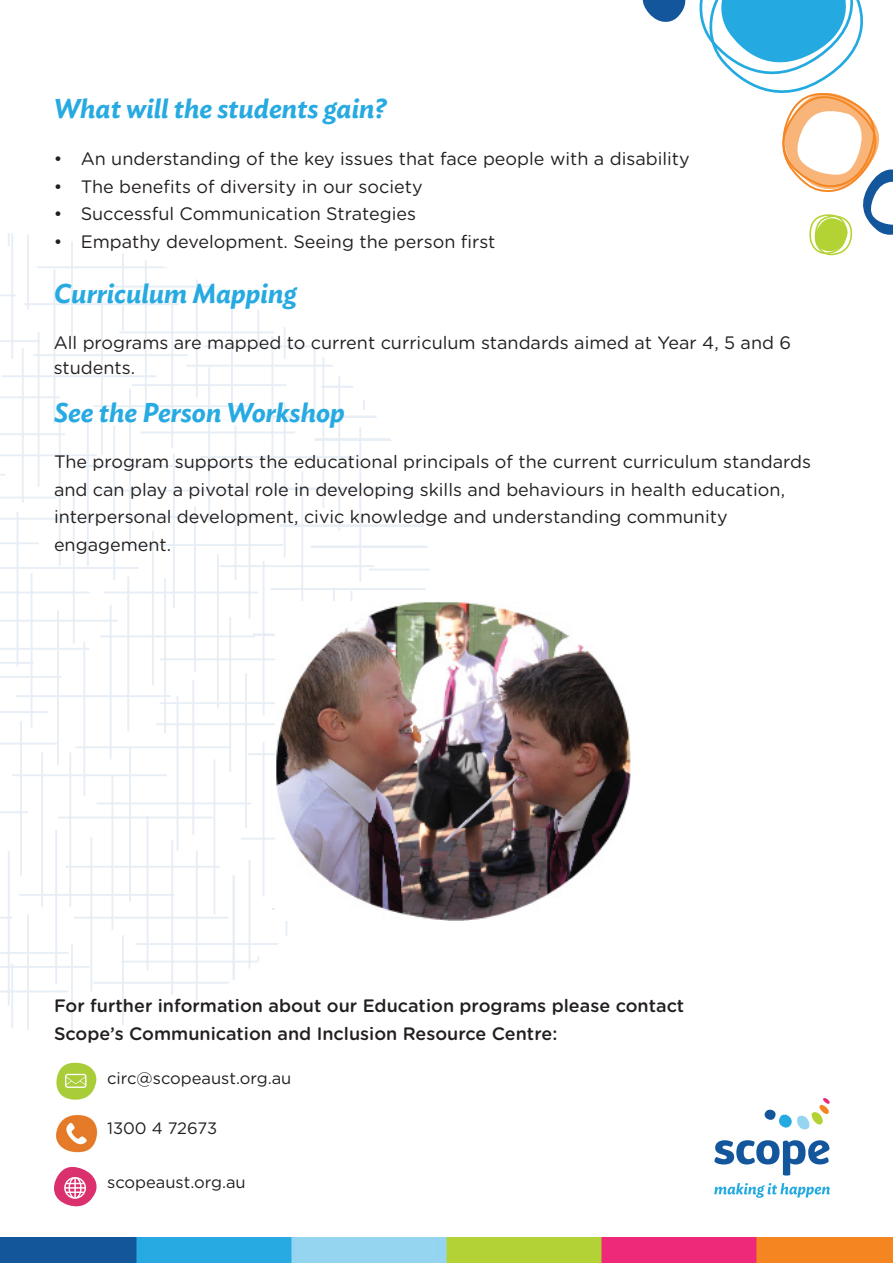
<style>
.page{position:relative;width:893px;height:1263px;background:#fff}
.page>*{position:absolute;margin:0;border:0;box-sizing:border-box;transform-origin:0 0}
.t1{font:italic 600 27px "Ideal Sans";color:#27aae1}
.t2{font:18px/27.6px "Gotham Rounded";color:#231f20}
.t3{font:500 18px/27.6px "Gotham Rounded";color:#231f20}
.t4{font:16.5px "Gotham Rounded";color:#231f20}
</style>
<div class="page">
<svg style="left:0;top:233px;width:430px;height:798px"></svg>
<svg style="left:642px;top:0;width:251px;height:256px"></svg>
<svg style="left:714px;top:1183px;width:116px;height:15px"></svg>
<svg style="left:714px;top:1140px;width:115px;height:35px"></svg>
<svg style="left:764px;top:1098px;width:66px;height:32px"></svg>
<img style="left:0;top:1237px;width:893px;height:26px">
<img style="left:276px;top:601px;width:355px;height:319px">
<svg style="left:54px;top:1166px;width:43px;height:41px"></svg>
<svg style="left:56px;top:1062px;width:41px;height:38px"></svg>
<img style="left:56px;top:1115px;width:41px;height:38px">
<p class="t1" style="left:54px;top:88px;width:334px">What will the students gain?</p>
<p class="t2" style="left:54px;top:144px;width:638px">• An understanding of the key issues that face people with a disability</p>
<p class="t2" style="left:54px;top:172px;width:370px">• The benefits of diversity in our society</p>
<p class="t2" style="left:54px;top:199px;width:364px">• Successful Communication Strategies</p>
<p class="t2" style="left:54px;top:227px;width:443px">• Empathy development. Seeing the person first</p>
<p class="t1" style="left:54px;top:272px;width:244px">Curriculum Mapping</p>
<p class="t2" style="left:54px;top:330px;width:739px;line-height:24.6px">All programs are mapped to current curriculum standards aimed at Year 4, 5 and 6 students.</p>
<p class="t1" style="left:54px;top:392px;width:292px">See the Person Workshop</p>
<p class="t2" style="left:54px;top:447px;width:758px">The program supports the educational principals of the current curriculum standards and can play a pivotal role in developing skills and behaviours in health education, interpersonal development, civic knowledge and understanding community engagement.</p>
<p class="t3" style="left:54px;top:991px;width:632px">For further information about our Education programs please contact<br>Scope’s Communication and Inclusion Resource Centre:</p>
<p class="t4" style="left:107px;top:1067px;width:186px">circ@scopeaust.org.au</p>
<p class="t4" style="left:107px;top:1117px;width:111px">1300 4 72673</p>
<p class="t4" style="left:107px;top:1171px;width:140px">scopeaust.org.au</p>
</div>
